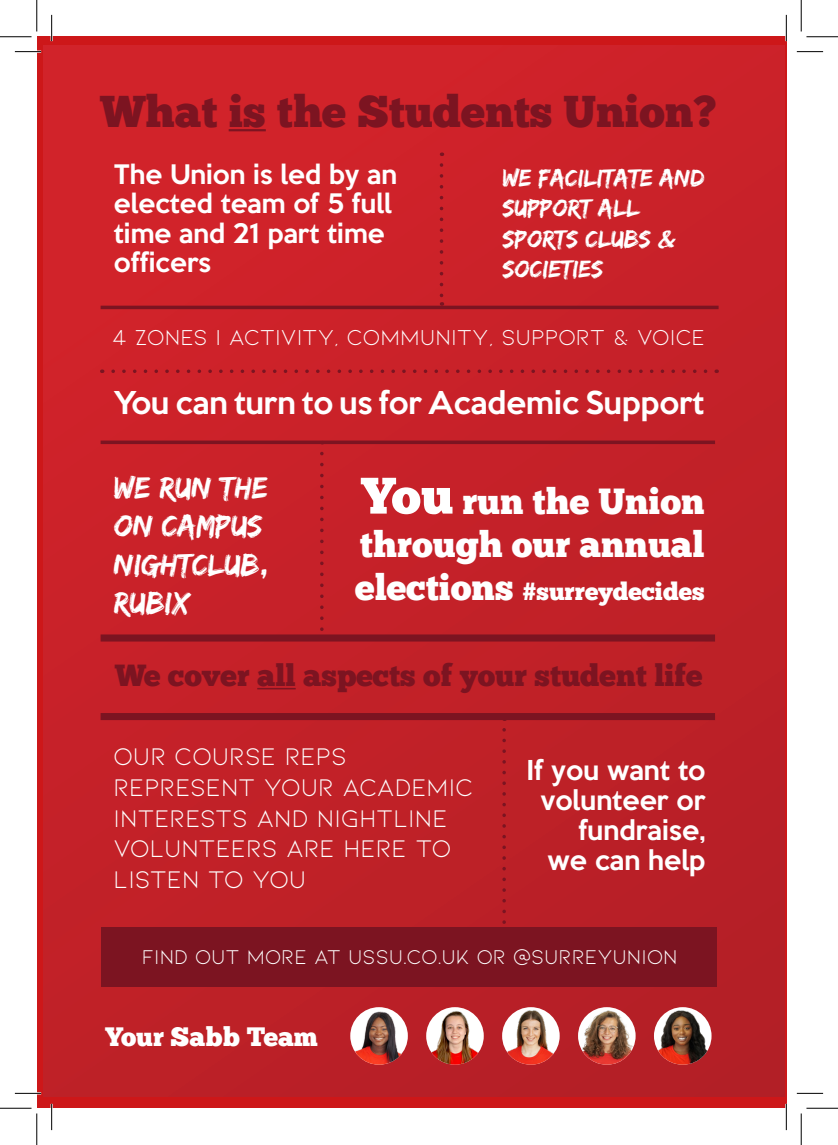
<style>
.page{position:relative;width:838px;height:1145px;background:#fff}
.page>*{position:absolute;margin:0;border:0;box-sizing:border-box;transform-origin:0 0}
.t1{font:44.27px "Chunk Five Ex";color:#7c1421}
.t2{font:36.23px/43.4px "Chunk Five Ex";color:#fff}
.t3{font:31.85px/38.1px "Edo SZ";color:#fff}
.t4{font:30.45px "Chunk Five Ex";color:#7c1421}
.t5{font:500 28.88px "Keep Calm";color:#fff}
.t6{font:26.43px "Chunk Five Ex";color:#fff}
.t7{font:25.55px/30.6px "Kiona";color:#fff}
.t8{font:25.2px/30.3px "Edo SZ";color:#fff}
.t9{font:500 25.03px/30.1px "Keep Calm";color:#fff;text-align:right}
.t10{font:500 24.68px/29.6px "Keep Calm";color:#fff}
.t11{font:24.68px "Chunk Five Ex";color:#fff}
.t12{font:22.93px "Kiona";color:#fff}
.t13{font:21.18px "Kiona";color:#fff}
.s1{font-size:51.27px}
.s2{font-size:36.23px}
</style>
<div class="page">
<div style="left:37px;top:37px;width:749px;height:1071px;background:#cd1719"></div>
<div style="left:43px;top:45px;width:741px;height:1051px;background:linear-gradient(to right,#cb2229,#bf2128)"></div>
<hr style="left:229px;top:129px;width:37px;height:2px;background:#7c1421">
<hr style="left:257px;top:688px;width:39px;height:1px;background:#7c1421">
<svg style="left:439px;top:165px;width:4px;height:141px"></svg>
<svg style="left:320px;top:453px;width:3px;height:181px"></svg>
<svg style="left:502px;top:730px;width:4px;height:197px"></svg>
<hr style="left:101px;top:306px;width:617px;height:3px;background:#7c1421">
<svg style="left:102px;top:370px;width:603px;height:3px"></svg>
<hr style="left:101px;top:441px;width:614px;height:3px;background:#7c1421">
<div style="left:101px;top:634px;width:614px;height:8px;background:#7c1421"></div>
<div style="left:101px;top:927px;width:615px;height:60px;background:#7c1421"></div>
<div style="left:101px;top:713px;width:614px;height:7px;background:#7c1421"></div>
<img style="left:350px;top:1008px;width:58px;height:57px">
<img style="left:426px;top:1008px;width:57px;height:57px">
<img style="left:502px;top:1007px;width:57px;height:58px;border-radius:29px">
<img style="left:578px;top:1007px;width:57px;height:58px;border-radius:29px">
<img style="left:654px;top:1008px;width:57px;height:57px">
<hr style="left:15px;top:51px;width:26px;height:2px;background:#fff">
<hr style="left:15px;top:1092px;width:26px;height:2px;background:#fff">
<hr style="left:51px;top:15px;width:2px;height:26px;background:#fff">
<hr style="left:51px;top:1104px;width:2px;height:26px;background:#fff">
<hr style="left:785px;top:15px;width:2px;height:26px;background:#fff">
<hr style="left:785px;top:1104px;width:2px;height:26px;background:#fff">
<svg style="left:15px;top:51px;width:26px;height:1px"></svg>
<svg style="left:796px;top:51px;width:27px;height:1px"></svg>
<svg style="left:15px;top:1093px;width:26px;height:1px"></svg>
<svg style="left:796px;top:1093px;width:27px;height:1px"></svg>
<svg style="left:51px;top:15px;width:1px;height:26px"></svg>
<svg style="left:51px;top:1104px;width:1px;height:26px"></svg>
<svg style="left:786px;top:15px;width:1px;height:26px"></svg>
<svg style="left:786px;top:1104px;width:1px;height:26px"></svg>
<hr style="left:0;top:36px;width:32px;height:1px;background:#000">
<hr style="left:806px;top:36px;width:31px;height:1px;background:#000">
<hr style="left:0;top:1108px;width:32px;height:1px;background:#000">
<hr style="left:806px;top:1108px;width:31px;height:1px;background:#000">
<hr style="left:36px;top:0;width:1px;height:31px;background:#000">
<hr style="left:36px;top:1113px;width:1px;height:32px;background:#000">
<hr style="left:800px;top:0;width:1px;height:31px;background:#000">
<hr style="left:800px;top:1113px;width:1px;height:32px;background:#000">
<p class="t1" style="left:101px;top:78px;width:617px">What is the Students Union?</p>
<p class="t10" style="left:114px;top:157px;width:285px">The Union is led by an elected team of 5 full time and 21 part time officers</p>
<p class="t8" style="left:502px;top:162px;width:203px">WE FACILITATE AND<br>SUPPORT ALL<br>SPORTS CLUBS &amp;<br>SOCIETIES</p>
<p class="t12" style="left:112px;top:324px;width:595px">4 ZONES | ACTIVITY, COMMUNITY, SUPPORT &amp; VOICE</p>
<p class="t5" style="left:113px;top:377px;width:592px">You can turn to us for Academic Support</p>
<p class="t3" style="left:114px;top:468px;width:158px">WE RUN THE<br>ON CAMPUS<br>NIGHTCLUB,<br>RUBIX</p>
<p class="t2" style="left:360px;top:478px;width:346px"><span class="s1">You</span> run the Union through our annual</p>
<p class="t11" style="left:355px;top:573px;width:351px"><span class="s2">elections</span> #surreydecides</p>
<p class="t4" style="left:115px;top:653px;width:589px">We cover all aspects of your student life</p>
<p class="t7" style="left:113px;top:741px;width:361px">OUR COURSE REPS<br>REPRESENT YOUR ACADEMIC<br>INTERESTS AND NIGHTLINE<br>VOLUNTEERS ARE HERE TO<br>LISTEN TO YOU</p>
<p class="t9" style="left:526px;top:753px;width:180px">If you want to volunteer or fundraise,<br>we can help</p>
<p class="t13" style="left:142px;top:945px;width:537px">FIND OUT MORE AT USSU.CO.UK OR @SURREYUNION</p>
<p class="t6" style="left:105px;top:1017px;width:214px">Your Sabb Team</p>
</div>
